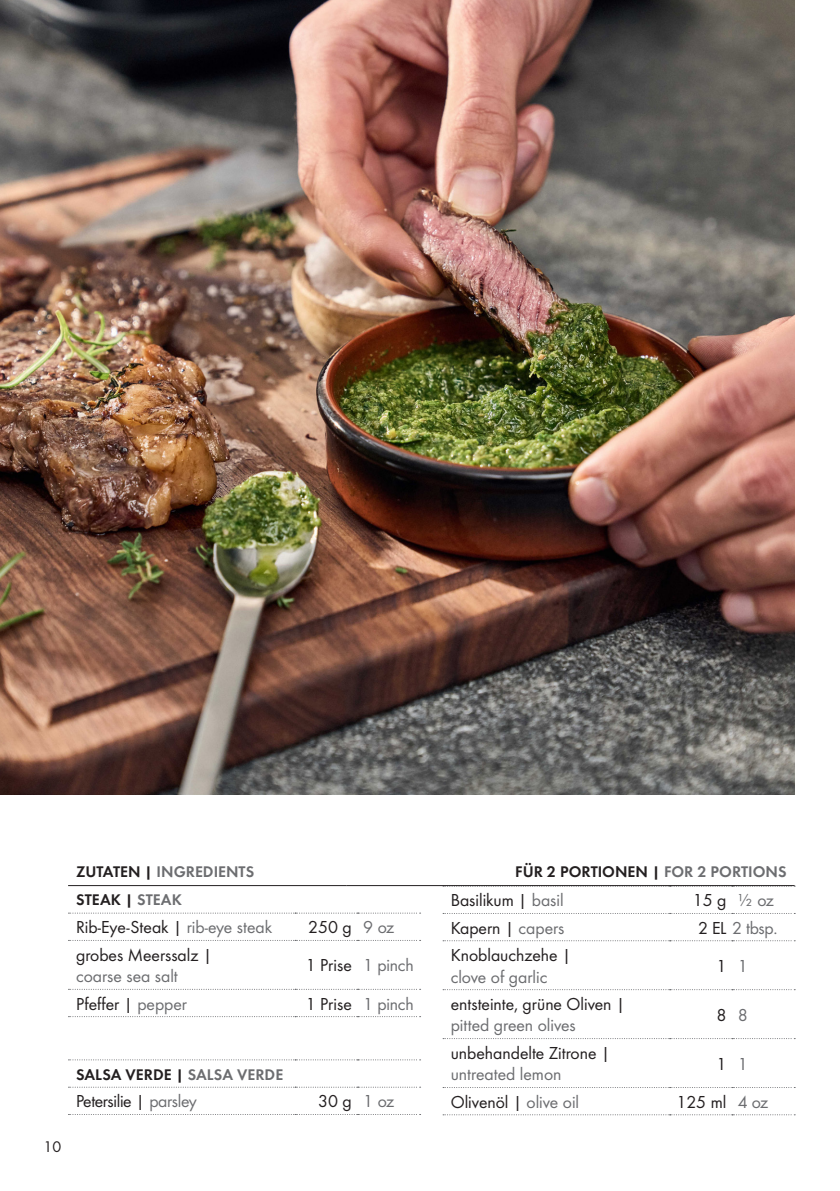
<style>
.page{position:relative;width:840px;height:1191px;background:#fff}
.page>*{position:absolute;margin:0;border:0;box-sizing:border-box;transform-origin:0 0}
.t1{font:18px "Futura Boo";color:#231f20}
.t2{font:18px "Futura Boo";color:#6c6d70}
.t3{font:18px "Futura Boo";letter-spacing:-.02em;color:#231f20}
.t4{font:16px "Futura Dem";color:#231f20}
.t5{font:16px "Futura Dem";color:#6c6d70}
.t6{font:16px "Futura Boo";color:#231f20}
.s1{color:#231f20}
.s2{color:#6c6d70}
</style>
<div class="page">
<img style="left:0;top:0;width:794px;height:794px">
<svg style="left:68px;top:912px;width:352px;height:1px"></svg>
<svg style="left:68px;top:1016px;width:352px;height:1px"></svg>
<svg style="left:68px;top:1059px;width:352px;height:1px"></svg>
<svg style="left:68px;top:940px;width:352px;height:1px"></svg>
<svg style="left:68px;top:989px;width:352px;height:1px"></svg>
<svg style="left:68px;top:1086px;width:352px;height:1px"></svg>
<svg style="left:68px;top:1114px;width:352px;height:1px"></svg>
<svg style="left:443px;top:1114px;width:351px;height:1px"></svg>
<svg style="left:443px;top:913px;width:351px;height:1px"></svg>
<svg style="left:443px;top:940px;width:351px;height:1px"></svg>
<svg style="left:443px;top:989px;width:351px;height:1px"></svg>
<svg style="left:443px;top:1038px;width:351px;height:1px"></svg>
<svg style="left:443px;top:1087px;width:351px;height:1px"></svg>
<hr style="left:68px;top:885px;width:278px;height:1px;background:#231f20">
<hr style="left:346px;top:885px;width:448px;height:1px;background:#231f20">
<p class="t6" style="left:43px;top:1135px;width:19px">10</p>
<p class="t5" style="left:76px;top:861px;width:179px"><span class="s1">ZUTATEN |</span> INGREDIENTS</p>
<p class="t4" style="left:515px;top:861px;width:273px">FÜR 2 PORTIONEN | <span class="s2">FOR 2 PORTIONS</span></p>
<p class="t4" style="left:76px;top:889px;width:107px">STEAK | <span class="s2">STEAK</span></p>
<p class="t1" style="left:76px;top:915px;width:197px">Rib-Eye-Steak | <span class="s2">rib-eye steak</span></p>
<p class="t1" style="left:308px;top:915px;width:88px">250 g <span class="s2">9 oz</span></p>
<p class="t1" style="left:76px;top:942px;width:137px">grobes Meerssalz |</p>
<p class="t2" style="left:76px;top:964px;width:103px">coarse sea salt</p>
<p class="t1" style="left:305px;top:953px;width:109px">1 Prise <span class="s2">1 pinch</span></p>
<p class="t1" style="left:450px;top:888px;width:114px">Basilikum | <span class="s2">basil</span></p>
<p class="t1" style="left:692px;top:888px;width:83px">15 g <span class="s2">½ oz</span></p>
<p class="t1" style="left:450px;top:915px;width:115px">Kapern | <span class="s2">capers</span></p>
<p class="t2" style="left:697px;top:915px;width:81px"><span class="s1">2 EL</span> 2 tbsp.</p>
<p class="t1" style="left:450px;top:942px;width:122px">Knoblauchzehe |</p>
<p class="t2" style="left:450px;top:964px;width:98px">clove of garlic</p>
<p class="t1" style="left:716px;top:953px;width:33px">1 <span class="s2">1</span></p>
<p class="t1" style="left:76px;top:991px;width:112px">Pfeffer | <span class="s2">pepper</span></p>
<p class="t1" style="left:305px;top:991px;width:109px">1 Prise <span class="s2">1 pinch</span></p>
<p class="t1" style="left:450px;top:991px;width:176px">entsteinte, grüne Oliven |</p>
<p class="t2" style="left:450px;top:1013px;width:127px">pitted green olives</p>
<p class="t1" style="left:716px;top:1002px;width:33px">8 <span class="s2">8</span></p>
<p class="t4" style="left:76px;top:1063px;width:208px">SALSA VERDE | <span class="s2">SALSA VERDE</span></p>
<p class="t3" style="left:76px;top:1089px;width:122px">Petersilie | <span class="s2">parsley</span></p>
<p class="t1" style="left:318px;top:1089px;width:78px">30 g <span class="s2">1 oz</span></p>
<p class="t1" style="left:450px;top:1040px;width:161px">unbehandelte Zitrone |</p>
<p class="t2" style="left:450px;top:1062px;width:112px">untreated lemon</p>
<p class="t1" style="left:716px;top:1051px;width:33px">1 <span class="s2">1</span></p>
<p class="t1" style="left:450px;top:1089px;width:130px">Olivenöl | <span class="s2">olive oil</span></p>
<p class="t1" style="left:676px;top:1089px;width:93px">125 ml <span class="s2">4 oz</span></p>
</div>
